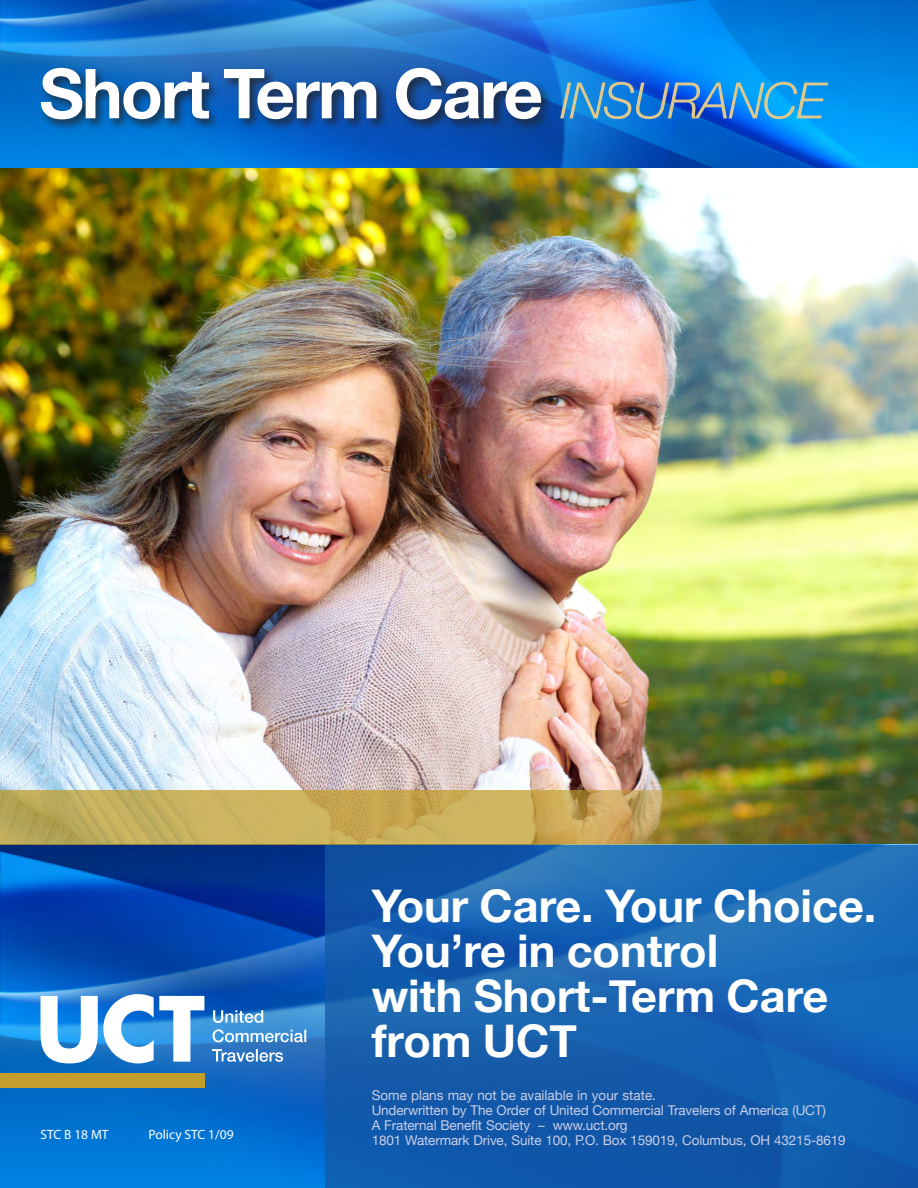
<style>
.page{position:relative;width:918px;height:1188px;background:#fff}
.page>*{position:absolute;margin:0;border:0;box-sizing:border-box;transform-origin:0 0}
.Product_Title{font:700 69px "Helvetica Neue";letter-spacing:-.03em;color:#fff}
.Product_Title-2{font:italic 300 50.25px "Helvetica Neue";letter-spacing:-.03em;color:#ddc88d}
.Cover_Headline{font:700 45px/45px "Helvetica Neue";color:#fff}
.Footnote{font:13.5px "Helvetica Neue";letter-spacing:-.01em;color:#c9cfe7}
.t1{font:13.5px "Myriad Pro";color:#fff}
</style>
<div class="page">
<img style="left:0;top:0;width:918px;height:791px">
<img style="left:0;top:845px;width:326px;height:343px">
<svg style="left:326px;top:845px;width:592px;height:343px;background:#1661b0"></svg>
<div style="left:0;top:1073px;width:204px;height:15px;background:#c29f2d"></div>
<svg style="left:212px;top:1049px;width:71px;height:13px"></svg>
<svg style="left:213px;top:1029px;width:93px;height:13px"></svg>
<svg style="left:213px;top:1010px;width:50px;height:13px"></svg>
<svg style="left:40px;top:994px;width:164px;height:69px"></svg>
<div style="left:38px;top:64px;width:516px;height:68px;background:#231f20;opacity:.75"></div>
<svg style="left:0;top:791px;width:918px;height:54px;background:#ad994c"></svg>
<p class="Product_Title" style="left:39px;top:40px;width:505px">Short Term Care</p>
<p class="Product_Title-2" style="left:560px;top:61px;width:267px">INSURANCE</p>
<p class="t1" style="left:40px;top:1126px;width:70px">STC B 18 MT</p>
<p class="t1" style="left:148px;top:1126px;width:87px">Policy STC 1/09</p>
<p class="Cover_Headline" style="left:372px;top:884px;width:506px">Your Care. Your Choice.</p>
<p class="Cover_Headline" style="left:372px;top:929px;width:458px">You’re in control<br>with Short-Term Care from UCT</p>
<p class="Footnote" style="left:372px;top:1086px;width:286px">Some plans may not be available in your state.</p>
<p class="Footnote" style="left:372px;top:1101px;width:456px">Underwritten by The Order of United Commercial Travelers of America (UCT)</p>
<p class="Footnote" style="left:372px;top:1116px;width:257px">A Fraternal Benefit Society – www.uct.org</p>
<p class="Footnote" style="left:372px;top:1131px;width:476px">1801 Watermark Drive, Suite 100, P.O. Box 159019, Columbus, OH 43215-8619</p>
</div>
